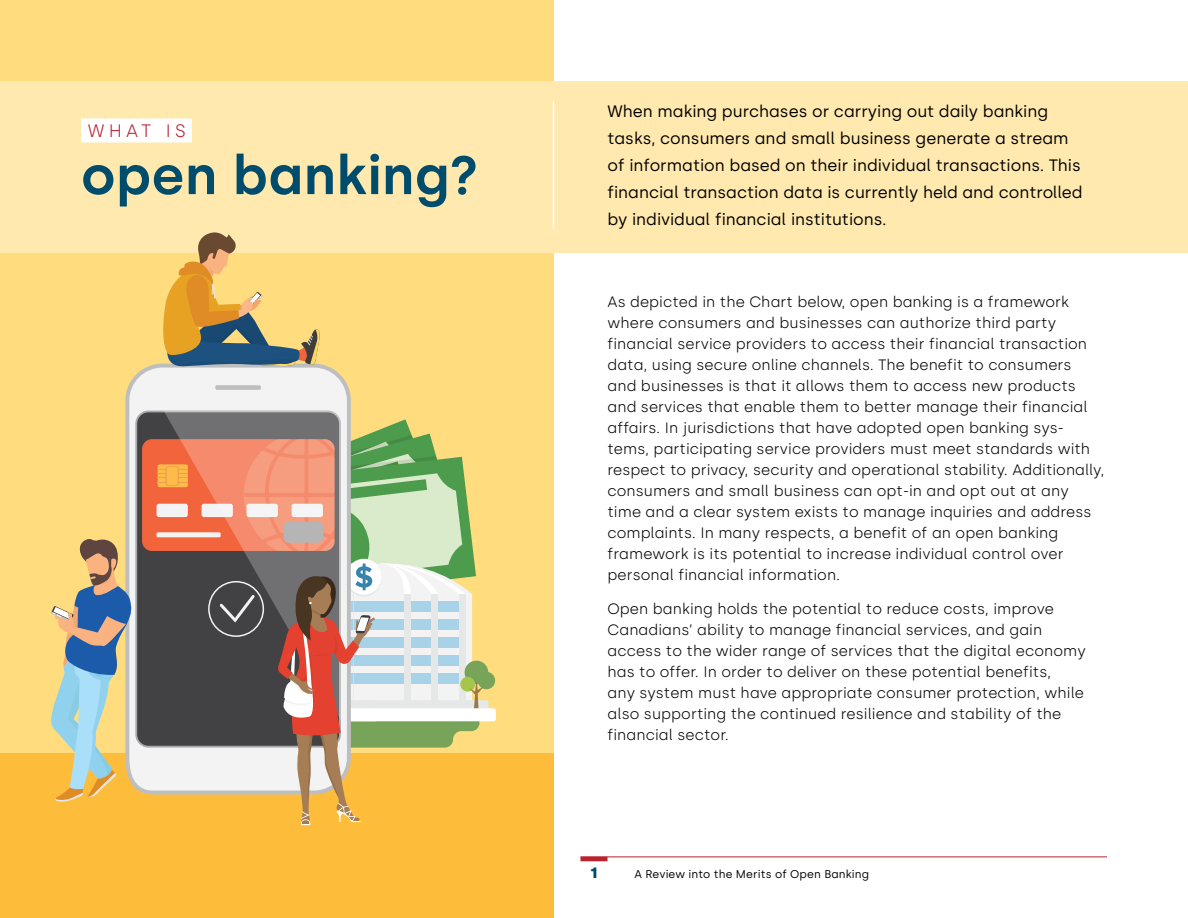
<style>
.page{position:relative;width:1188px;height:918px;background:#fff}
.page>*{position:absolute;margin:0;border:0;box-sizing:border-box;transform-origin:0 0}
.H2_b{font:600 54px "Silka";letter-spacing:.005em;color:#004c6c}
.H2_b-2{font:300 18px "Silka";letter-spacing:.235em;color:#b8232f}
.Body_Intro{font:16.5px/27px "Silka";color:#000}
.Body{font:300 15px/21px "Silka";letter-spacing:.005em;color:#000}
.t1{font:900 15px "Silka";color:#004c6c}
.t2{font:11.25px "Silka";letter-spacing:.01em;color:#000}
</style>
<div class="page">
<div style="left:0;top:0;width:554px;height:918px;background:#ffdd7e"></div>
<div style="left:0;top:754px;width:554px;height:164px;background:#fdbd3b"></div>
<div style="left:0;top:81px;width:1188px;height:172px;background:#ffe9af"></div>
<div style="left:81px;top:118px;width:111px;height:24px;background:#fff"></div>
<svg style="left:369px;top:419px;width:61px;height:15px"></svg>
<svg style="left:129px;top:368px;width:218px;height:423px;background:#eff0ed"></svg>
<svg style="left:135px;top:411px;width:31px;height:337px;background:#77574e"></svg>
<svg style="left:164px;top:411px;width:177px;height:310px;background:#757070"></svg>
<svg style="left:215px;top:385px;width:46px;height:5px"></svg>
<svg style="left:161px;top:232px;width:159px;height:135px"></svg>
<svg style="left:166px;top:439px;width:330px;height:386px"></svg>
<svg style="left:51px;top:538px;width:81px;height:264px"></svg>
<hr style="left:553px;top:101px;width:1px;height:128px;background:#fff">
<hr style="left:580px;top:856px;width:527px;height:1px;background:#b8232f">
<hr style="left:580px;top:857px;width:28px;height:4px;background:#b8232f">
<p class="H2_b-2" style="left:88px;top:120px;width:99px">WHAT IS</p>
<p class="H2_b" style="left:81px;top:143px;width:399px">open banking?</p>
<p class="Body_Intro" style="left:608px;top:98px;width:477px">When making purchases or carrying out daily banking tasks, consumers and small business generate a stream of information based on their individual transactions. This financial transaction data is currently held and controlled by individual financial institutions.</p>
<p class="Body" style="left:608px;top:291px;width:498px">As depicted in the Chart below, open banking is a framework where consumers and businesses can authorize third party financial service providers to access their financial transaction data, using secure online channels. The benefit to consumers<br>and businesses is that it allows them to access new products and services that enable them to better manage their financial affairs. In jurisdictions that have adopted open banking sys&shy;tems, participating service providers must meet standards with respect to privacy, security and operational stability. Additionally, consumers and small business can opt-in and opt out at any time and a clear system exists to manage inquiries and address complaints. In many respects, a benefit of an open banking framework is its potential to increase individual control over personal financial information.</p>
<p class="Body" style="left:608px;top:598px;width:480px">Open banking holds the potential to reduce costs, improve Canadians’ ability to manage financial services, and gain access to the wider range of services that the digital economy has to offer. In order to deliver on these potential benefits,<br>any system must have appropriate consumer protection, while also supporting the continued resilience and stability of the financial sector.</p>
<p class="t1" style="left:590px;top:863px;width:9px">1</p>
<p class="t2" style="left:634px;top:867px;width:236px">A Review into the Merits of Open Banking</p>
</div>
